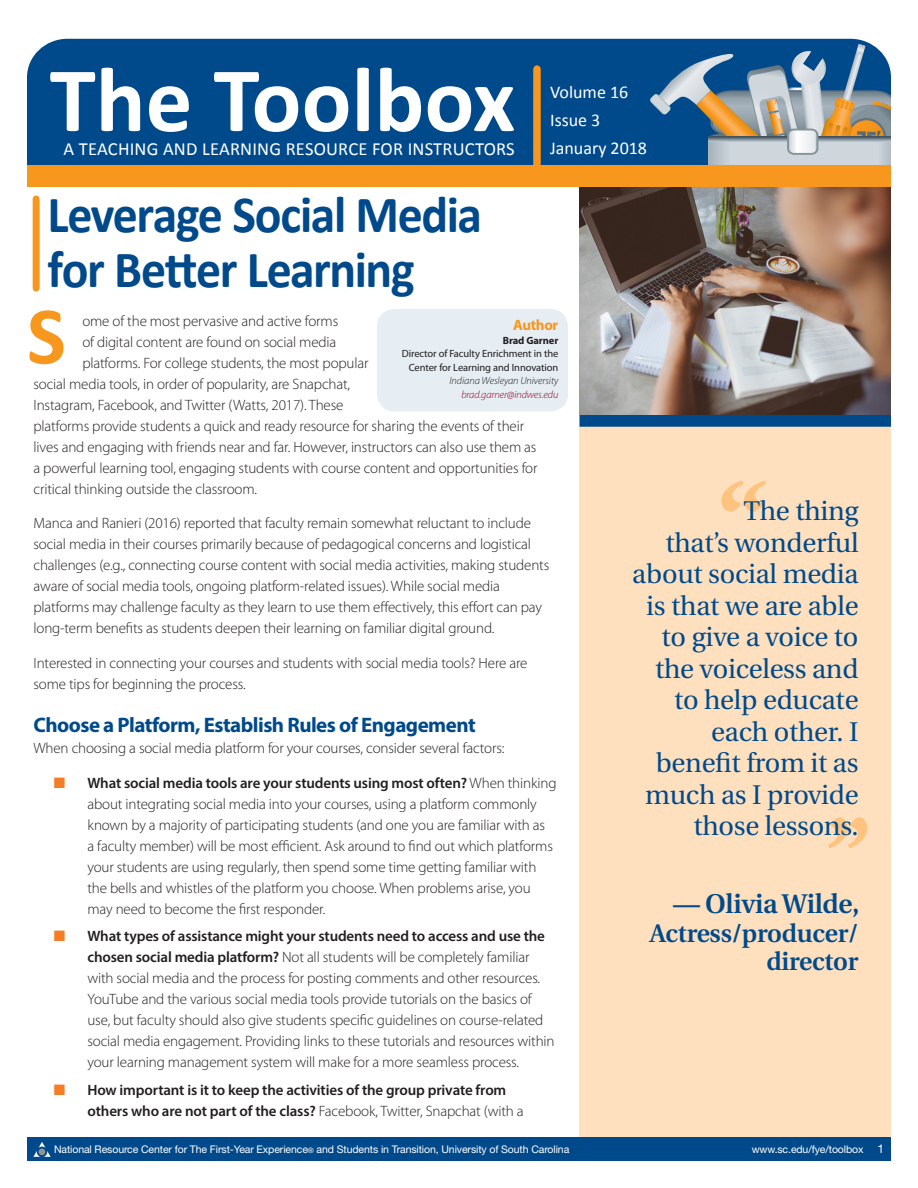
<style>
.page{position:relative;width:918px;height:1188px;background:#fff}
.page>*{position:absolute;margin:0;border:0;box-sizing:border-box;transform-origin:0 0}
.t1{font:700 93px "Calibri";color:#fff}
.Body{font:700 82.35px "Calibri";color:#f7971d}
.t2{font:700 52.5px "Calibri";letter-spacing:-.03em;color:#004a8b;scale:.95 1}
.pull_quote{font:27px/31.5px "Utopia";letter-spacing:-.01em;color:#004a8b;text-align:right}
.pull_quote-2{font:600 27px "Utopia";letter-spacing:-.01em;color:#004a8b}
.pull_quote-3{font:600 25.5px/28.5px "Utopia";letter-spacing:-.01em;color:#004a8b;text-align:right}
.Header_1{font:700 21px "Myriad Pro";letter-spacing:-.025em;color:#004a8b}
.t3{font:18.6px "Calibri";letter-spacing:.01em;color:#fff}
.t4{font:18px "Calibri";color:#fff}
.Header_2{font:300 15px/21px "Myriad Pro";letter-spacing:-.01em;color:#231f20}
.t5{font:600 15px/21px "Myriad Pro";letter-spacing:-.01em;color:#231f20}
.Header_2-2{font:700 15px "Myriad Pro";letter-spacing:-.025em;color:#f7971d}
.Body-2{font:10.5px "Helvetica Neue LT Std";letter-spacing:-.01em;color:#fff}
.Credit_Body{font:10.5px/13.5px "Myriad Pro";letter-spacing:-.01em;color:#231f20;text-align:right}
.Credit_Body-2{font:italic 300 10.5px/13.5px "Myriad Pro";letter-spacing:-.01em;color:#231f20;text-align:right}
.Credit_Body-3{font:700 10.5px "Myriad Pro";letter-spacing:-.01em;color:#231f20}
.s1{color:#f47d25}
.s2{font-weight:600}
.s3{font-weight:300}
.s4{color:#8b0125}
.s5{font-size:7.5px}
.s6{font-size:12px}
</style>
<div class="page">
<div style="left:579px;top:414px;width:312px;height:725px;background:#fee0bf"></div>
<div style="left:27px;top:1138px;width:864px;height:23px;background:#004a8b"></div>
<svg style="left:33px;top:1142px;width:18px;height:15px"></svg>
<div style="left:27px;top:39px;width:623px;height:126px;background:#004a8b"></div>
<div style="left:533px;top:69px;width:8px;height:101px;background:#f7971d"></div>
<svg style="left:650px;top:38px;width:241px;height:127px;background:#718da1"></svg>
<div style="left:27px;top:165px;width:864px;height:22px;background:#f7971d"></div>
<div style="left:580px;top:415px;width:311px;height:12px;background:#004a8b"></div>
<div style="left:33px;top:199px;width:7px;height:89px;background:#f7971d"></div>
<svg style="left:828px;top:817px;width:39px;height:31px"></svg>
<svg style="left:721px;top:481px;width:45px;height:31px"></svg>
<div style="left:377px;top:309px;width:191px;height:102px;background:#e6edf3;border-radius:18px"></div>
<img style="left:579px;top:187px;width:312px;height:228px">
<p class="t1" style="left:50px;top:30px;width:467px">The Toolbox</p>
<p class="t1" style="left:50px;top:42px;width:467px">The Toolbox</p>
<p class="t3" style="left:64px;top:137px;width:453px">A TEACHING AND LEARNING RESOURCE FOR INSTRUCTORS</p>
<p class="t2" style="left:48px;top:181px;width:459px">Leverage Social Media</p>
<p class="t2" style="left:48px;top:236px;width:388px">for Better Learning</p>
<p class="t4" style="left:550px;top:81px;width:80px">Volume 16</p>
<p class="t4" style="left:550px;top:109px;width:52px">Issue 3</p>
<p class="t4" style="left:550px;top:137px;width:98px">January 2018</p>
<p class="Body" style="left:27px;top:283px;width:40px">S</p>
<p class="Header_2" style="left:82px;top:310px;width:257px">ome of the most pervasive and active forms</p>
<p class="Header_2" style="left:82px;top:331px;width:256px">of digital content are found on social media</p>
<p class="Header_2" style="left:82px;top:352px;width:288px">platforms. For college students, the most popular</p>
<p class="Header_2" style="left:33px;top:373px;width:318px">social media tools, in order of popularity, are Snapchat,</p>
<p class="Header_2" style="left:33px;top:394px;width:311px">Instagram, Facebook, and Twitter (Watts, 2017). These</p>
<p class="Header_2" style="left:33px;top:415px;width:492px">platforms provide students a quick and ready resource for sharing the events of their</p>
<p class="Header_2" style="left:33px;top:436px;width:505px">lives and engaging with friends near and far. However, instructors can also use them as</p>
<p class="Header_2" style="left:33px;top:457px;width:506px">a powerful learning tool, engaging students with course content and opportunities for</p>
<p class="Header_2" style="left:33px;top:478px;width:225px">critical thinking outside the classroom.</p>
<p class="Header_2" style="left:33px;top:512px;width:517px">Manca and Ranieri (2016) reported that faculty remain somewhat reluctant to include social media in their courses primarily because of pedagogical concerns and logistical challenges (e.g., connecting course content with social media activities, making students aware of social media tools, ongoing platform-related issues). While social media platforms may challenge faculty as they learn to use them effectively, this effort can pay long-term benefits as students deepen their learning on familiar digital ground.</p>
<p class="Header_2" style="left:33px;top:652px;width:495px">Interested in connecting your courses and students with social media tools? Here are some tips for beginning the process.</p>
<p class="Header_1" style="left:33px;top:711px;width:444px">Choose a Platform, Establish Rules of Engagement</p>
<p class="Header_2" style="left:33px;top:737px;width:472px">When choosing a social media platform for your courses, consider several factors:</p>
<p class="Header_2" style="left:87px;top:772px;width:471px;text-indent:-34px"><span class="s1">■</span> <span class="s2">What social media tools are your students using most often?</span> When thinking about integrating social media into your courses, using a platform commonly known by a majority of participating students (and one you are familiar with as<br>a faculty member) will be most efficient. Ask around to find out which platforms your students are using regularly, then spend some time getting familiar with the bells and whistles of the platform you choose. When problems arise, you may need to become the first responder.</p>
<p class="Header_2" style="left:87px;top:926px;width:469px;text-indent:-34px"><span class="s1">■</span> <span class="s2">What types of assistance might your students need to access and use the chosen social media platform?</span> Not all students will be completely familiar with social media and the process for posting comments and other resources.<br>YouTube and the various social media tools provide tutorials on the basics of use, but faculty should also give students specific guidelines on course-related social media engagement. Providing links to these tutorials and resources within your learning management system will make for a more seamless process.</p>
<p class="t5" style="left:87px;top:1079px;width:438px;text-indent:-34px"><span class="s1">■</span> How important is it to keep the activities of the group private from others who are not part of the class? <span class="s3">Facebook, Twitter, Snapchat (with a</span></p>
<p class="Header_2-2" style="left:513px;top:315px;width:47px">Author</p>
<p class="Credit_Body-3" style="left:503px;top:333px;width:57px">Brad Garner</p>
<p class="Credit_Body" style="left:402px;top:347px;width:158px">Director of Faculty Enrichment in the<br>Center for Learning and Innovation</p>
<p class="Credit_Body-2" style="left:450px;top:374px;width:110px">Indiana Wesleyan University <span class="s4">brad.garner@indwes.edu</span></p>
<p class="pull_quote" style="left:632px;top:496px;width:228px">The thing<br>that’s wonderful about social media is that we are able to give a voice to the voiceless and to help educate each other. I benefit from it as much as I provide those lessons.</p>
<p class="pull_quote-2" style="left:673px;top:889px;width:188px">— Olivia Wilde,</p>
<p class="pull_quote-3" style="left:650px;top:919px;width:210px">Actress/producer/ director</p>
<p class="Body-2" style="left:54px;top:1143px;width:517px">National Resource Center for The First-Year Experience<span class="s5">®</span> and Students in Transition, University of South Carolina</p>
<p class="Body-2" style="left:752px;top:1143px;width:134px">www.sc.edu/fye/toolbox <span class="s6">1</span></p>
</div>
